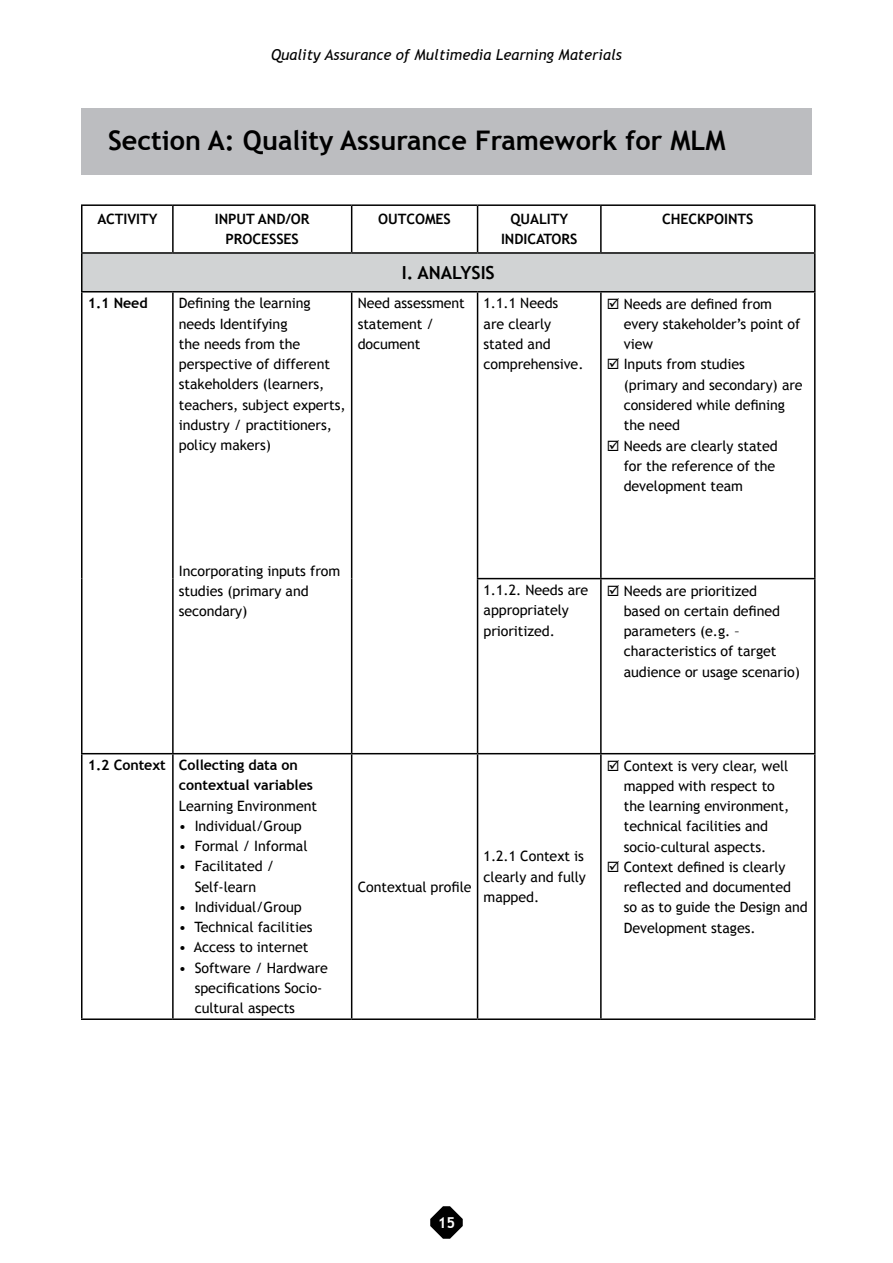
<style>
.page{position:relative;width:893px;height:1263px;background:#fff}
.page>*{position:absolute;margin:0;border:0;box-sizing:border-box;transform-origin:0 0}
.t1{font:700 27px "Trebuchet MS";color:#000}
.t2{font:700 18px "Trebuchet MS";letter-spacing:-.005em;color:#000}
.t3{font:italic 15px "Trebuchet MS";color:#000}
.t4{font:700 15px "Trebuchet MS";color:#fff}
.t5{font:14.25px/20.2px "Trebuchet MS";letter-spacing:-.005em;color:#000}
.t6{font:700 14.25px/20.2px "Trebuchet MS";letter-spacing:-.005em;color:#000}
</style>
<div class="page">
<svg style="left:430px;top:1206px;width:33px;height:33px"></svg>
<div style="left:81px;top:108px;width:731px;height:67px;background:#bcbdc0"></div>
<div style="left:82px;top:253px;width:733px;height:39px;background:#d1d3d4"></div>
<hr style="left:81px;top:204px;width:92px;height:2px;background:#000">
<hr style="left:81px;top:206px;width:1px;height:46px;background:#000">
<hr style="left:173px;top:204px;width:179px;height:2px;background:#000">
<hr style="left:172px;top:206px;width:2px;height:46px;background:#000">
<hr style="left:352px;top:204px;width:126px;height:2px;background:#000">
<hr style="left:351px;top:206px;width:1px;height:46px;background:#000">
<hr style="left:478px;top:204px;width:123px;height:2px;background:#000">
<hr style="left:477px;top:206px;width:1px;height:46px;background:#000">
<hr style="left:601px;top:204px;width:214px;height:2px;background:#000">
<hr style="left:600px;top:206px;width:2px;height:46px;background:#000">
<hr style="left:814px;top:206px;width:1px;height:46px;background:#000">
<hr style="left:81px;top:252px;width:92px;height:2px;background:#000">
<hr style="left:81px;top:254px;width:1px;height:37px;background:#000">
<hr style="left:173px;top:252px;width:179px;height:2px;background:#000">
<hr style="left:352px;top:252px;width:126px;height:2px;background:#000">
<hr style="left:478px;top:252px;width:123px;height:2px;background:#000">
<hr style="left:601px;top:252px;width:214px;height:2px;background:#000">
<hr style="left:814px;top:254px;width:1px;height:37px;background:#000">
<hr style="left:81px;top:291px;width:92px;height:1px;background:#000">
<hr style="left:81px;top:292px;width:1px;height:287px;background:#000">
<hr style="left:173px;top:291px;width:179px;height:1px;background:#000">
<hr style="left:172px;top:292px;width:2px;height:287px;background:#000">
<hr style="left:352px;top:291px;width:126px;height:1px;background:#000">
<hr style="left:351px;top:292px;width:1px;height:287px;background:#000">
<hr style="left:478px;top:291px;width:123px;height:1px;background:#000">
<hr style="left:477px;top:292px;width:1px;height:286px;background:#000">
<hr style="left:601px;top:291px;width:214px;height:1px;background:#000">
<hr style="left:600px;top:292px;width:2px;height:286px;background:#000">
<hr style="left:814px;top:292px;width:1px;height:286px;background:#000">
<hr style="left:81px;top:579px;width:1px;height:174px;background:#000">
<hr style="left:172px;top:579px;width:2px;height:174px;background:#000">
<hr style="left:351px;top:579px;width:1px;height:174px;background:#000">
<hr style="left:477px;top:578px;width:124px;height:1px;background:#000">
<hr style="left:477px;top:579px;width:1px;height:174px;background:#000">
<hr style="left:601px;top:578px;width:214px;height:1px;background:#000">
<hr style="left:600px;top:579px;width:2px;height:174px;background:#000">
<hr style="left:814px;top:579px;width:1px;height:174px;background:#000">
<hr style="left:81px;top:753px;width:92px;height:1px;background:#000">
<hr style="left:81px;top:754px;width:1px;height:264px;background:#000">
<hr style="left:173px;top:753px;width:179px;height:1px;background:#000">
<hr style="left:172px;top:754px;width:2px;height:264px;background:#000">
<hr style="left:352px;top:753px;width:126px;height:1px;background:#000">
<hr style="left:351px;top:754px;width:1px;height:264px;background:#000">
<hr style="left:478px;top:753px;width:123px;height:1px;background:#000">
<hr style="left:477px;top:754px;width:1px;height:264px;background:#000">
<hr style="left:601px;top:753px;width:214px;height:1px;background:#000">
<hr style="left:600px;top:754px;width:2px;height:264px;background:#000">
<hr style="left:814px;top:754px;width:1px;height:264px;background:#000">
<hr style="left:81px;top:1018px;width:92px;height:2px;background:#000">
<hr style="left:173px;top:1018px;width:179px;height:2px;background:#000">
<hr style="left:352px;top:1018px;width:126px;height:2px;background:#000">
<hr style="left:478px;top:1018px;width:123px;height:2px;background:#000">
<hr style="left:601px;top:1018px;width:214px;height:2px;background:#000">
<p class="t3" style="left:271px;top:45px;width:352px">Quality Assurance of Multimedia Learning Materials</p>
<h1 class="t1" style="left:108px;top:123px;width:619px">Section A: Quality Assurance Framework for MLM</h1>
<p class="t6" style="left:97px;top:209px;width:17px">Activit</p>
<p class="t6" style="left:149px;top:209px;width:10px">y</p>
<p class="t6" style="left:215px;top:209px;width:14px">Input</p>
<p class="t6" style="left:258px;top:209px;width:10px">and</p>
<p class="t6" style="left:285px;top:209px;width:16px">/or</p>
<p class="t6" style="left:226px;top:229px;width:18px">Processes</p>
<p class="t6" style="left:88px;top:293px;width:61px">1.1 Need</p>
<p class="t5" style="left:179px;top:293px;width:168px">Defining the learning needs Identifying<br>the needs from the perspective of different stakeholders (learners, teachers, subject experts, industry / practitioners, policy makers)</p>
<p class="t6" style="left:378px;top:209px;width:20px">Outcomes</p>
<p class="t6" style="left:510px;top:209px;width:19px">Qualit</p>
<p class="t6" style="left:559px;top:209px;width:10px">y</p>
<p class="t6" style="left:501px;top:229px;width:13px">Indicators</p>
<p class="t2" style="left:402px;top:261px;width:95px">I. ANALYSIS</p>
<p class="t6" style="left:662px;top:209px;width:93px">CHECKPOINTS</p>
<p class="t5" style="left:358px;top:293px;width:109px">Need assessment statement / document</p>
<p class="t5" style="left:484px;top:293px;width:101px">1.1.1 Needs<br>are clearly stated and comprehensive.</p>
<p class="t5" style="left:624px;top:294px;width:178px;text-indent:-17px">☑ Needs are defined from every stakeholder’s point of view</p>
<p class="t5" style="left:624px;top:354px;width:180px;text-indent:-17px">☑ Inputs from studies (primary and secondary) are considered while defining the need</p>
<p class="t5" style="left:624px;top:435px;width:155px;text-indent:-17px">☑ Needs are clearly stated for the reference of the development team</p>
<p class="t5" style="left:179px;top:561px;width:163px">Incorporating inputs from studies (primary and secondary)</p>
<p class="t5" style="left:484px;top:580px;width:106px">1.1.2. Needs are appropriately prioritized.</p>
<p class="t5" style="left:624px;top:581px;width:178px;text-indent:-17px">☑ Needs are prioritized<br>based on certain defined parameters (e.g. – characteristics of target audience or usage scenario)</p>
<p class="t6" style="left:179px;top:755px;width:136px;text-indent:-91px">1.2 Context Collecting data on contextual variables</p>
<p class="t5" style="left:179px;top:796px;width:140px">Learning Environment</p>
<p class="t5" style="left:179px;top:816px;width:124px">• Individual/Group</p>
<p class="t5" style="left:179px;top:836px;width:130px">• Formal / Informal</p>
<p class="t5" style="left:179px;top:856px;width:97px;text-align:center">• Facilitated /<br>Self-learn</p>
<p class="t5" style="left:179px;top:897px;width:124px">• Individual/Group</p>
<p class="t5" style="left:179px;top:917px;width:135px">• Technical facilities</p>
<p class="t5" style="left:179px;top:937px;width:131px">• Access to internet</p>
<p class="t5" style="left:195px;top:958px;width:135px;text-indent:-16px">• Software / Hardware specifications Socio&shy;cultural aspects</p>
<p class="t5" style="left:358px;top:877px;width:115px">Contextual profile</p>
<p class="t5" style="left:484px;top:846px;width:104px">1.2.1 Context is clearly and fully mapped.</p>
<p class="t5" style="left:624px;top:756px;width:167px;text-indent:-17px">☑ Context is very clear, well mapped with respect to the learning environment, technical facilities and socio-cultural aspects.</p>
<p class="t5" style="left:624px;top:857px;width:186px;text-indent:-17px">☑ Context defined is clearly reflected and documented so as to guide the Design and<br>Development stages.</p>
<p class="t4" style="left:438px;top:1213px;width:19px">15</p>
</div>
